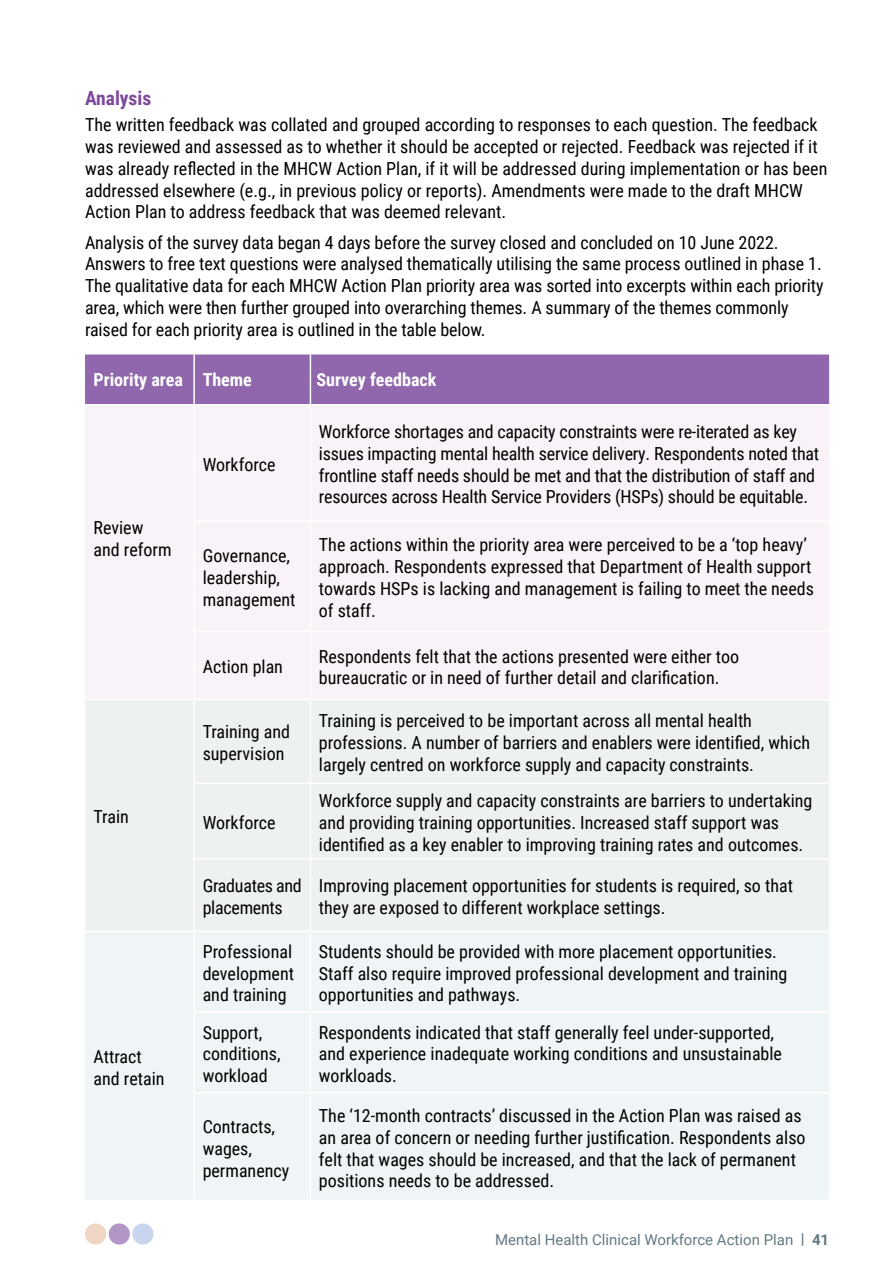
<style>
.page{position:relative;width:893px;height:1263px;background:#fff}
.page>*{position:absolute;margin:0;border:0;box-sizing:border-box;transform-origin:0 0}
.t1{font:700 19.5px "Roboto Condensed";color:#7d499d}
.t2{font:18px/21.8px "Roboto Condensed";color:#000}
.t3{font:700 18px "Roboto Condensed";color:#fff}
.t4{font:15px "Roboto";color:#637984}
.s1{font-weight:700}
</style>
<div class="page">
<div style="left:85px;top:1223px;width:21px;height:21px;background:#eed5c4;border-radius:50%"></div>
<div style="left:109px;top:1223px;width:21px;height:21px;background:#b196c7;border-radius:50%"></div>
<div style="left:132px;top:1223px;width:22px;height:21px;background:#c7d6ee;border-radius:50%"></div>
<div style="left:85px;top:354px;width:744px;height:50px;background:#9067ac"></div>
<div style="left:85px;top:406px;width:744px;height:293px;background:#f9f2f8"></div>
<div style="left:85px;top:700px;width:744px;height:231px;background:#edf2ef"></div>
<div style="left:85px;top:932px;width:744px;height:267px;background:#eff4f6"></div>
<hr style="left:193px;top:354px;width:2px;height:50px;background:#fff">
<hr style="left:310px;top:354px;width:1px;height:50px;background:#fff">
<hr style="left:193px;top:406px;width:2px;height:114px;background:#fff">
<hr style="left:310px;top:406px;width:1px;height:114px;background:#fff">
<hr style="left:193px;top:520px;width:117px;height:2px;background:#fff">
<hr style="left:193px;top:522px;width:2px;height:109px;background:#fff">
<hr style="left:310px;top:520px;width:519px;height:2px;background:#fff">
<hr style="left:310px;top:522px;width:1px;height:109px;background:#fff">
<hr style="left:193px;top:631px;width:117px;height:1px;background:#fff">
<hr style="left:193px;top:632px;width:2px;height:67px;background:#fff">
<hr style="left:310px;top:631px;width:519px;height:1px;background:#fff">
<hr style="left:310px;top:632px;width:1px;height:67px;background:#fff">
<hr style="left:193px;top:700px;width:2px;height:82px;background:#fff">
<hr style="left:310px;top:700px;width:1px;height:82px;background:#fff">
<hr style="left:193px;top:782px;width:117px;height:2px;background:#fff">
<hr style="left:193px;top:784px;width:2px;height:74px;background:#fff">
<hr style="left:310px;top:782px;width:519px;height:2px;background:#fff">
<hr style="left:310px;top:784px;width:1px;height:74px;background:#fff">
<hr style="left:193px;top:858px;width:117px;height:2px;background:#fff">
<hr style="left:193px;top:860px;width:2px;height:71px;background:#fff">
<hr style="left:310px;top:858px;width:519px;height:2px;background:#fff">
<hr style="left:310px;top:860px;width:1px;height:71px;background:#fff">
<hr style="left:193px;top:932px;width:2px;height:79px;background:#fff">
<hr style="left:310px;top:932px;width:1px;height:79px;background:#fff">
<hr style="left:193px;top:1011px;width:117px;height:2px;background:#fff">
<hr style="left:193px;top:1013px;width:2px;height:79px;background:#fff">
<hr style="left:310px;top:1011px;width:519px;height:2px;background:#fff">
<hr style="left:310px;top:1013px;width:1px;height:79px;background:#fff">
<hr style="left:193px;top:1092px;width:117px;height:1px;background:#fff">
<hr style="left:193px;top:1093px;width:2px;height:106px;background:#fff">
<hr style="left:310px;top:1092px;width:519px;height:1px;background:#fff">
<hr style="left:310px;top:1093px;width:1px;height:106px;background:#fff">
<p class="t1" style="left:85px;top:85px;width:68px">Analysis</p>
<p class="t2" style="left:85px;top:114px;width:744px">The written feedback was collated and grouped according to responses to each question. The feedback was reviewed and assessed as to whether it should be accepted or rejected. Feedback was rejected if it was already reflected in the MHCW Action Plan, if it will be addressed during implementation or has been addressed elsewhere (e.g., in previous policy or reports). Amendments were made to the draft MHCW Action Plan to address feedback that was deemed relevant.</p>
<p class="t2" style="left:85px;top:231px;width:740px">Analysis of the survey data began 4 days before the survey closed and concluded on 10 June 2022.<br>Answers to free text questions were analysed thematically utilising the same process outlined in phase 1.<br>The qualitative data for each MHCW Action Plan priority area was sorted into excerpts within each priority area, which were then further grouped into overarching themes. A summary of the themes commonly raised for each priority area is outlined in the table below.</p>
<p class="t3" style="left:94px;top:367px;width:160px">Priority area Theme</p>
<p class="t3" style="left:316px;top:367px;width:121px">Survey feedback</p>
<p class="t2" style="left:94px;top:516px;width:80px">Review and reform</p>
<p class="t2" style="left:94px;top:805px;width:37px">Train</p>
<p class="t2" style="left:94px;top:1045px;width:73px">Attract and retain</p>
<p class="t2" style="left:203px;top:453px;width:74px">Workforce</p>
<p class="t2" style="left:319px;top:420px;width:502px">Workforce shortages and capacity constraints were re-iterated as key issues impacting mental health service delivery. Respondents noted that frontline staff needs should be met and that the distribution of staff and resources across Health Service Providers (HSPs) should be equitable.</p>
<p class="t2" style="left:203px;top:544px;width:94px">Governance, leadership, management</p>
<p class="t2" style="left:319px;top:533px;width:496px">The actions within the priority area were perceived to be a ‘top heavy’ approach. Respondents expressed that Department of Health support towards HSPs is lacking and management is failing to meet the needs of staff.</p>
<p class="t2" style="left:203px;top:655px;width:82px">Action plan</p>
<p class="t2" style="left:319px;top:645px;width:422px">Respondents felt that the actions presented were either too bureaucratic or in need of further detail and clarification.</p>
<p class="t2" style="left:203px;top:720px;width:89px">Training and supervision</p>
<p class="t2" style="left:319px;top:709px;width:493px">Training is perceived to be important across all mental health professions. A number of barriers and enablers were identified, which largely centred on workforce supply and capacity constraints.</p>
<p class="t2" style="left:203px;top:811px;width:74px">Workforce</p>
<p class="t2" style="left:319px;top:789px;width:495px">Workforce supply and capacity constraints are barriers to undertaking and providing training opportunities. Increased staff support was identified as a key enabler to improving training rates and outcomes.</p>
<p class="t2" style="left:203px;top:874px;width:101px">Graduates and placements</p>
<p class="t2" style="left:319px;top:874px;width:476px">Improving placement opportunities for students is required, so that they are exposed to different workplace settings.</p>
<p class="t2" style="left:203px;top:940px;width:93px;text-align:justify">Professional development and training</p>
<p class="t2" style="left:319px;top:940px;width:470px">Students should be provided with more placement opportunities.<br>Staff also require improved professional development and training opportunities and pathways.</p>
<p class="t2" style="left:203px;top:1021px;width:80px">Support, conditions, workload</p>
<p class="t2" style="left:319px;top:1021px;width:465px">Respondents indicated that staff generally feel under-supported, and experience inadequate working conditions and unsustainable workloads.</p>
<p class="t2" style="left:203px;top:1115px;width:88px">Contracts, wages, permanency</p>
<p class="t2" style="left:319px;top:1104px;width:488px">The ‘12-month contracts’ discussed in the Action Plan was raised as an area of concern or needing further justification. Respondents also felt that wages should be increased, and that the lack of permanent positions needs to be addressed.</p>
<p class="t4" style="left:495px;top:1229px;width:336px">Mental Health Clinical Workforce Action Plan <span class="s1">| 41</span></p>
</div>
